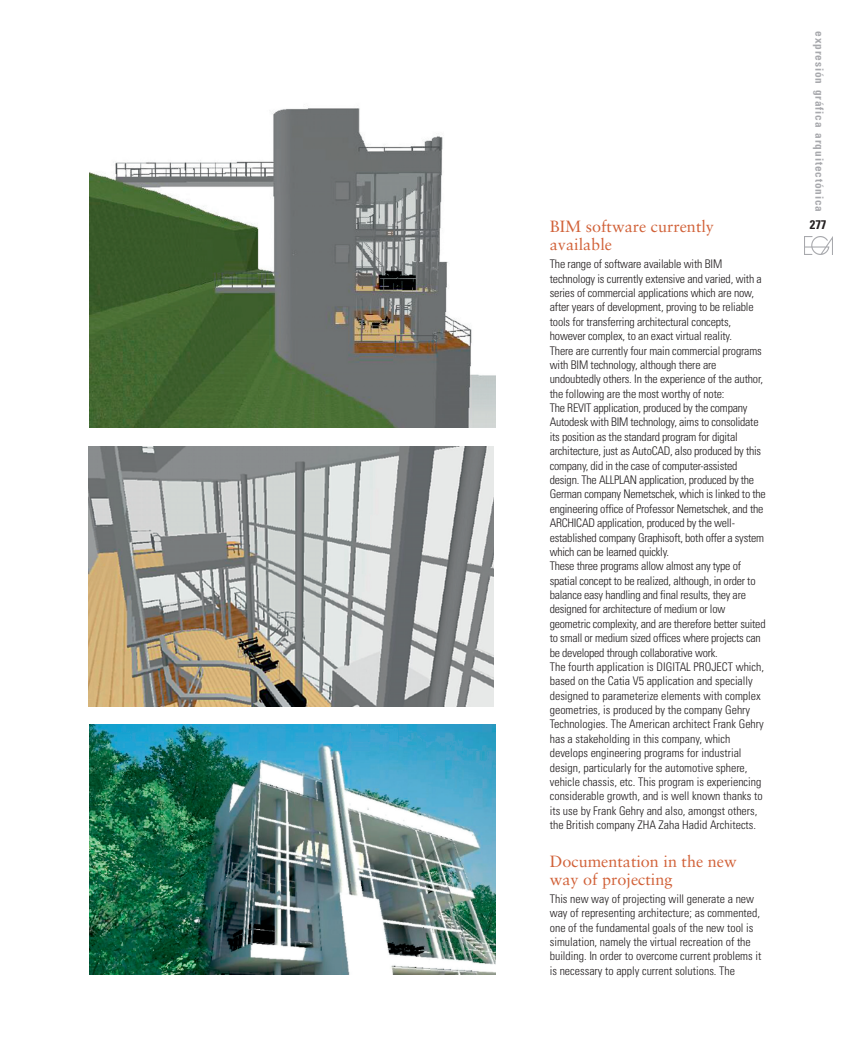
<style>
.page{position:relative;width:850px;height:1063px;background:#fff}
.page>*{position:absolute;margin:0;border:0;box-sizing:border-box;transform-origin:0 0}
.t1{font:16.25px/18.1px "Sabon";color:#d16138}
.t2{font:700 condensed 12.5px "Univers";color:#231f20}
.t3{font:300 condensed 11.88px/14.4px "Univers";letter-spacing:-.015em;color:#231f20}
.t4{font:700 condensed 11.25px "Univers";letter-spacing:.08em;color:#a8a9ad}
</style>
<div class="page">
<img style="left:805px;top:237px;width:27px;height:17px">
<img style="left:90px;top:725px;width:405px;height:249px">
<img style="left:90px;top:108px;width:405px;height:320px">
<img style="left:88px;top:446px;width:406px;height:260px">
<p class="t4" style="left:824px;top:31px;width:182px;rotate:90deg">expresión gráfica arquitectónica</p>
<h1 class="t1" style="left:550px;top:219px;width:166px">BIM software currently</h1>
<p class="t2" style="left:810px;top:220px;width:18px">277</p>
<h1 class="t1" style="left:550px;top:237px;width:64px">available</h1>
<p class="t3" style="left:550px;top:258px;width:218px">The range of software available with BIM technology is currently extensive and varied, with a series of commercial applications which are now, after years of development, proving to be reliable tools for transferring architectural concepts, however complex, to an exact virtual reality.<br>There are currently four main commercial programs with BIM technology, although there are undoubtedly others. In the experience of the author, the following are the most worthy of note:<br>The REVIT application, produced by the company Autodesk with BIM technology, aims to consolidate its position as the standard program for digital architecture, just as AutoCAD, also produced by this company, did in the case of computer-assisted design. The ALLPLAN application, produced by the German company Nemetschek, which is linked to the engineering office of Professor Nemetschek, and the ARCHICAD application, produced by the well&shy;established company Graphisoft, both offer a system which can be learned quickly.<br>These three programs allow almost any type of spatial concept to be realized, although, in order to balance easy handling and final results, they are designed for architecture of medium or low geometric complexity, and are therefore better suited to small or medium sized offices where projects can be developed through collaborative work.<br>The fourth application is DIGITAL PROJECT which, based on the Catia V5 application and specially designed to parameterize elements with complex geometries, is produced by the company Gehry Technologies. The American architect Frank Gehry has a stakeholding in this company, which develops engineering programs for industrial design, particularly for the automotive sphere, vehicle chassis, etc. This program is experiencing considerable growth, and is well known thanks to its use by Frank Gehry and also, amongst others, the British company ZHA Zaha Hadid Architects.</p>
<h1 class="t1" style="left:550px;top:853px;width:188px">Documentation in the new way of projecting</h1>
<p class="t3" style="left:550px;top:892px;width:213px">This new way of projecting will generate a new way of representing architecture; as commented, one of the fundamental goals of the new tool is simulation, namely the virtual recreation of the building. In order to overcome current problems it is necessary to apply current solutions. The</p>
</div>
